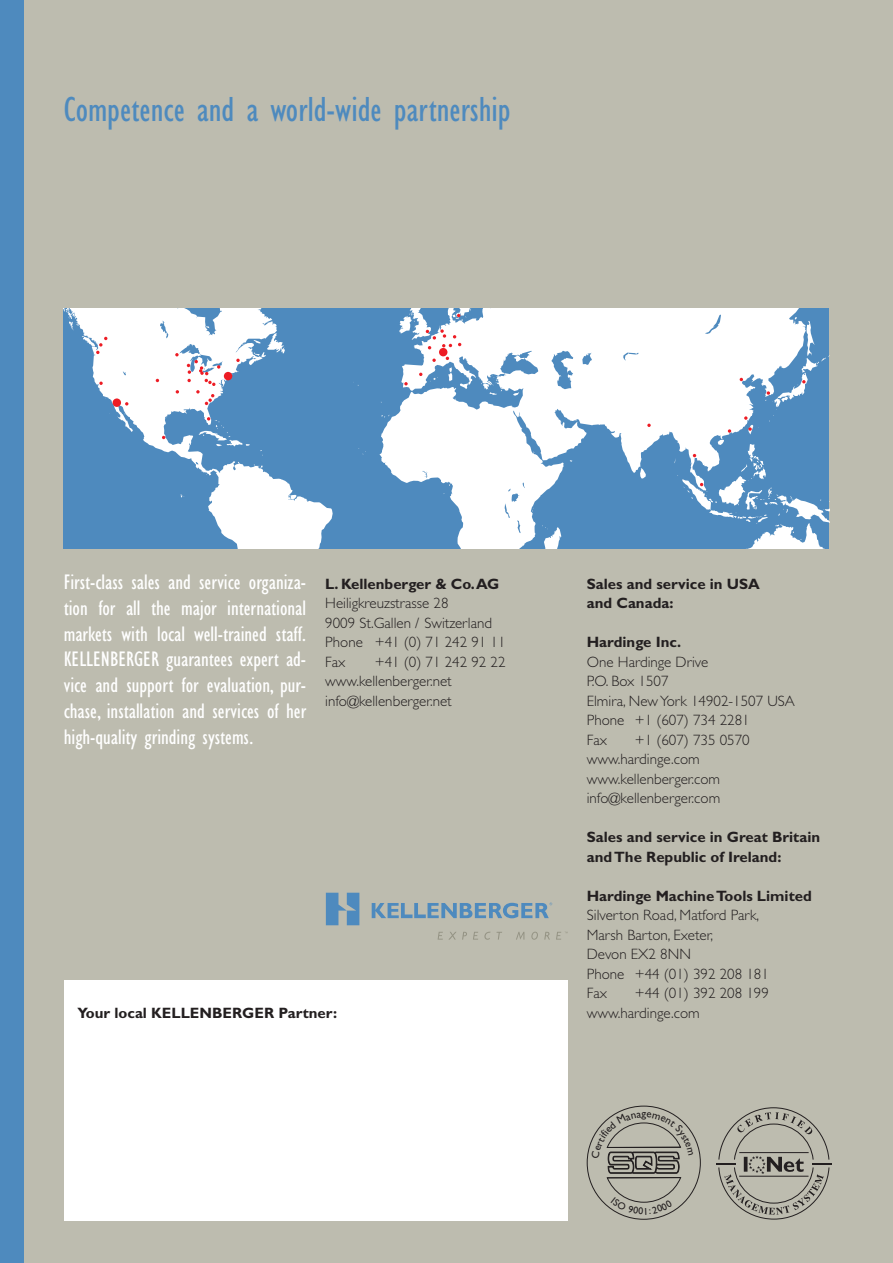
<style>
.page{position:relative;width:893px;height:1263px;background:#bdbcaf}
.page>*{position:absolute;margin:0;border:0;box-sizing:border-box;transform-origin:0 0}
.t1{font:condensed 36px "Gill Sans";color:#4e8abe}
.t2{font:condensed 21.75px/26px "Gill Sans";color:#fff;text-align:justify}
.t3{font:300 15px/19.5px "Gill Sans";color:#231f20}
.t4{font:700 15px/19.5px "Gill Sans";color:#231f20}
.t5{font:11.1px "Gill Sans";color:#231f20}
</style>
<div class="page">
<div style="left:64px;top:980px;width:504px;height:240px;background:#fff"></div>
<div style="left:0;top:0;width:23px;height:1263px;background:#4e8abe"></div>
<hr style="left:716px;top:1163px;width:20px;height:2px;background:#231f20">
<svg style="left:718px;top:1107px;width:113px;height:112px"></svg>
<hr style="left:739px;top:1152px;width:70px;height:1px;background:#231f20">
<hr style="left:739px;top:1176px;width:69px;height:1px;background:#231f20">
<div style="left:64px;top:309px;width:765px;height:240px;background:#4e8abe"></div>
<svg style="left:379px;top:309px;width:420px;height:240px;fill:#fff"></svg>
<svg style="left:513px;top:392px;width:6px;height:4px"></svg>
<svg style="left:479px;top:375px;width:23px;height:20px"></svg>
<svg style="left:460px;top:383px;width:8px;height:6px"></svg>
<svg style="left:381px;top:414px;width:8px;height:3px"></svg>
<svg style="left:430px;top:377px;width:8px;height:5px"></svg>
<svg style="left:542px;top:525px;width:19px;height:24px"></svg>
<svg style="left:448px;top:367px;width:4px;height:14px"></svg>
<svg style="left:640px;top:468px;width:6px;height:10px"></svg>
<svg style="left:92px;top:309px;width:241px;height:240px"></svg>
<div style="left:439px;top:348px;width:8px;height:8px;background:#ed1c24;border-radius:50%"></div>
<svg style="left:432px;top:359px;width:4px;height:3px"></svg>
<svg style="left:404px;top:382px;width:4px;height:3px"></svg>
<svg style="left:399px;top:309px;width:72px;height:40px"></svg>
<svg style="left:647px;top:424px;width:4px;height:3px"></svg>
<svg style="left:675px;top:440px;width:155px;height:109px"></svg>
<svg style="left:728px;top:429px;width:5px;height:5px"></svg>
<svg style="left:744px;top:416px;width:15px;height:18px"></svg>
<svg style="left:765px;top:317px;width:64px;height:105px"></svg>
<svg style="left:198px;top:417px;width:52px;height:29px"></svg>
<svg style="left:236px;top:359px;width:4px;height:3px"></svg>
<div style="left:224px;top:372px;width:8px;height:8px;background:#ed1c24;border-radius:50%"></div>
<svg style="left:175px;top:353px;width:4px;height:3px"></svg>
<div style="left:113px;top:398px;width:8px;height:9px;background:#ed1c24;border-radius:50%"></div>
<svg style="left:99px;top:382px;width:4px;height:3px"></svg>
<svg style="left:64px;top:309px;width:43px;height:45px"></svg>
<svg style="left:187px;top:360px;width:33px;height:45px"></svg>
<svg style="left:438px;top:932px;width:29px;height:7px"></svg>
<svg style="left:473px;top:932px;width:5px;height:7px"></svg>
<svg style="left:484px;top:932px;width:6px;height:8px"></svg>
<svg style="left:496px;top:932px;width:6px;height:7px"></svg>
<svg style="left:516px;top:932px;width:8px;height:7px"></svg>
<svg style="left:531px;top:932px;width:7px;height:8px"></svg>
<svg style="left:544px;top:932px;width:6px;height:7px"></svg>
<svg style="left:556px;top:932px;width:12px;height:7px"></svg>
<svg style="left:326px;top:893px;width:33px;height:32px"></svg>
<svg style="left:372px;top:902px;width:180px;height:16px"></svg>
<svg style="left:591px;top:1112px;width:102px;height:102px"></svg>
<h1 class="t1" style="left:64px;top:96px;width:448px">Competence and a world-wide partnership</h1>
<p class="t2" style="left:64px;top:571px;width:244px">First-class sales and service organiza&shy;tion for all the major international markets with local well-trained staff.<br>KELLENBERGER guarantees expert ad&shy;vice and support for evaluation, pur&shy;chase, installation and services of her high-quality grinding systems.</p>
<p class="t4" style="left:325px;top:575px;width:176px">L. Kellenberger &amp; Co. AG</p>
<p class="t3" style="left:325px;top:595px;width:182px">Heiligkreuzstrasse 28<br>9009 St.Gallen / Switzerland<br>Phone +41 (0) 71 242 91 11<br>Fax</p>
<p class="t3" style="left:325px;top:653px;width:182px;text-indent:50px">+41 (0) 71 242 92 22 www.kellenberger.net info@kellenberger.net</p>
<p class="t4" style="left:587px;top:575px;width:175px">Sales and service in USA and Canada:</p>
<p class="t4" style="left:587px;top:634px;width:96px">Hardinge Inc.</p>
<p class="t3" style="left:587px;top:653px;width:210px">One Hardinge Drive<br>P.O. Box 1507<br>Elmira, New York 14902-1507 USA<br>Phone +1 (607) 734 2281<br>Fax</p>
<p class="t3" style="left:587px;top:731px;width:164px;text-indent:48px">+1 (607) 735 0570 www.hardinge.com www.kellenberger.com info@kellenberger.com</p>
<p class="t4" style="left:587px;top:829px;width:235px">Sales and service in Great Britain and The Republic of Ireland:</p>
<p class="t4" style="left:587px;top:887px;width:226px">Hardinge Machine Tools Limited</p>
<p class="t3" style="left:587px;top:907px;width:184px">Silverton Road, Matford Park,<br>Marsh Barton, Exeter,<br>Devon EX2 8NN<br>Phone +44 (01) 392 208 181<br>Fax</p>
<p class="t3" style="left:635px;top:985px;width:136px">+44 (01) 392 208 199</p>
<p class="t4" style="left:77px;top:1004px;width:261px">Your local KELLENBERGER Partner:</p>
<p class="t3" style="left:587px;top:1004px;width:114px">www.hardinge.com</p>
<p class="t5" style="left:641px;top:1110px;width:6px">g</p>
</div>
